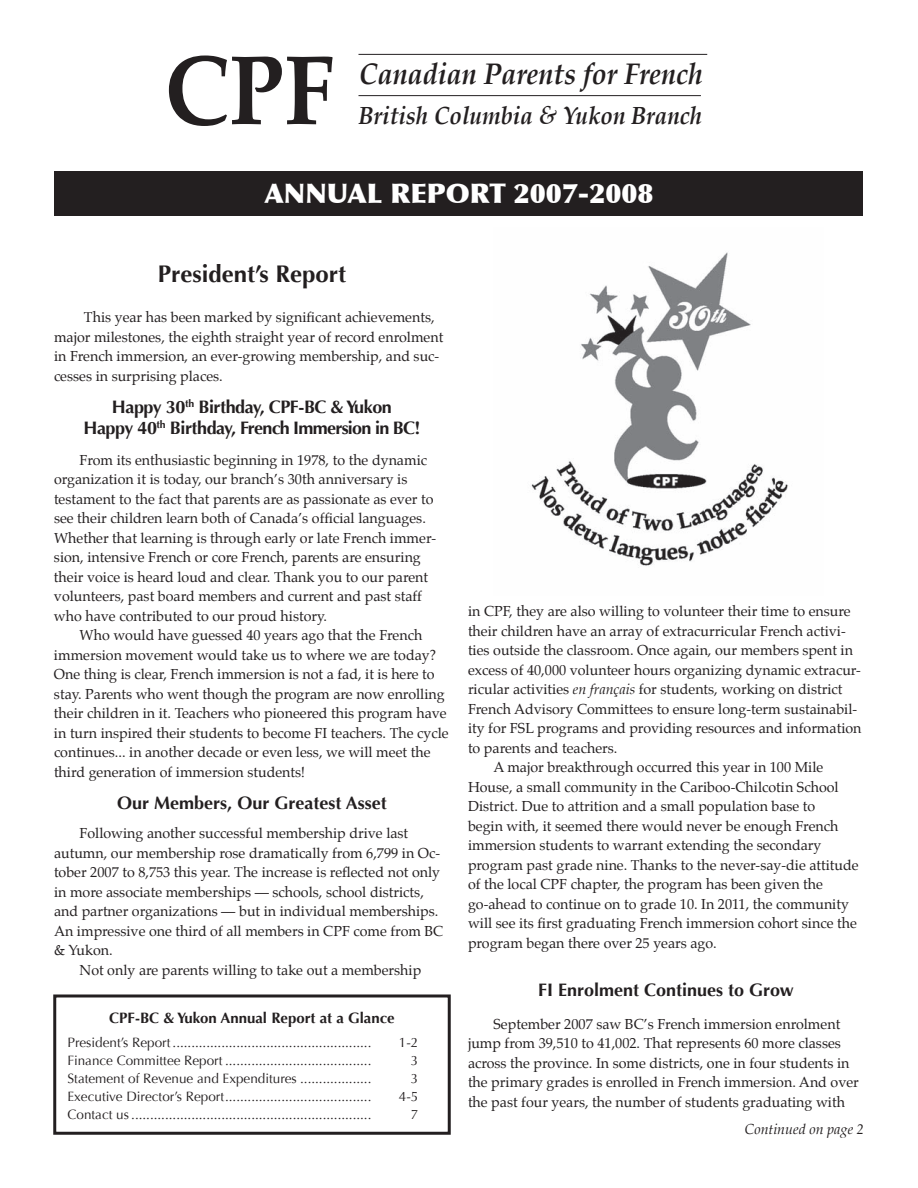
<style>
.page{position:relative;width:918px;height:1188px;background:#fff}
.page>*{position:absolute;margin:0;border:0;box-sizing:border-box;transform-origin:0 0}
.t1{font:700 99px "Palatino";color:#231f20;scale:.91 1}
.t2{font:italic 700 29.7px "Palatino";color:#231f20;scale:.91 1}
.t3{font:900 27px "Optima";color:#fff}
.t4{font:italic 700 24.75px "Palatino";color:#231f20;scale:.91 1}
.t5{font:700 24px "Optima";color:#231f20}
.t6{font:700 18px/21.6px "Optima";letter-spacing:-.025em;color:#231f20;text-align:center}
.t7{font:700 18px "Optima";color:#231f20}
.t8{font:700 15px "Optima";color:#231f20}
.t9{font:14.25px/19.5px "Palatino";color:#231f20}
.t10{font:italic 14.25px "Palatino";color:#231f20}
.t11{font:13.5px "Optima";color:#231f20}
.s1{font-style:italic}
</style>
<div class="page">
<div style="left:55px;top:172px;width:808px;height:44px;background:#231f20"></div>
<div style="left:53px;top:994px;width:398px;height:141px;border:3px solid #231f20"></div>
<hr style="left:358px;top:54px;width:349px;height:1px;background:#231f20">
<hr style="left:358px;top:95px;width:343px;height:1px;background:#231f20">
<img style="left:531px;top:252px;width:257px;height:314px">
<h1 class="t1" style="left:164px;top:29px;width:188px">CPF</h1>
<h2 class="t2" style="left:359px;top:56px;width:379px">Canadian Parents for French</h2>
<h3 class="t4" style="left:358px;top:100px;width:379px">British Columbia &amp; Yukon Branch</h3>
<h3 class="t3" style="left:264px;top:177px;width:391px">ANNUAL REPORT 2007-2008</h3>
<h3 class="t5" style="left:158px;top:259px;width:190px">President’s Report</h3>
<p class="t9" style="left:54px;top:309px;width:391px;text-indent:30px">This year has been marked by significant achievements, major milestones, the eighth straight year of record enrolment in French immersion, an ever-growing membership, and suc&shy;cesses in surprising places.</p>
<p class="t6" style="left:83px;top:396px;width:339px">Happy 30<sup>th</sup> Birthday, CPF-BC &amp; Yukon<br>Happy 40<sup>th</sup> Birthday, French Immersion in BC!</p>
<p class="t9" style="left:54px;top:451px;width:384px;text-indent:25px">From its enthusiastic beginning in 1978, to the dynamic organization it is today, our branch’s 30th anniversary is testament to the fact that parents are as passionate as ever to see their children learn both of Canada’s official languages.<br>Whether that learning is through early or late French immer&shy;sion, intensive French or core French, parents are ensuring their voice is heard loud and clear. Thank you to our parent volunteers, past board members and current and past staff who have contributed to our proud history.</p>
<p class="t9" style="left:54px;top:627px;width:396px;text-indent:25px">Who would have guessed 40 years ago that the French immersion movement would take us to where we are today?<br>One thing is clear, French immersion is not a fad, it is here to stay. Parents who went though the program are now enrolling their children in it. Teachers who pioneered this program have in turn inspired their students to become FI teachers. The cycle continues... in another decade or even less, we will meet the third generation of immersion students!</p>
<p class="t7" style="left:117px;top:792px;width:271px">Our Members, Our Greatest Asset</p>
<p class="t9" style="left:79px;top:825px;width:330px">Following another successful membership drive last</p>
<p class="t9" style="left:54px;top:844px;width:388px">autumn, our membership rose dramatically from 6,799 in Oc-</p>
<p class="t9" style="left:54px;top:864px;width:388px">tober 2007 to 8,753 this year. The increase is reflected not only</p>
<p class="t9" style="left:54px;top:883px;width:371px">in more associate memberships — schools, school districts,</p>
<p class="t9" style="left:54px;top:903px;width:386px">and partner organizations — but in individual memberships.</p>
<p class="t9" style="left:54px;top:922px;width:391px">An impressive one third of all members in CPF come from BC</p>
<p class="t9" style="left:54px;top:942px;width:60px">&amp; Yukon.</p>
<p class="t9" style="left:79px;top:961px;width:343px">Not only are parents willing to take out a membership</p>
<p class="t8" style="left:109px;top:1009px;width:287px">CPF-BC &amp; Yukon Annual Report at a Glance</p>
<p class="t11" style="left:67px;top:1035px;width:305px">President’s Report .....................................................</p>
<p class="t11" style="left:399px;top:1035px;width:21px">1-2</p>
<p class="t11" style="left:67px;top:1053px;width:305px">Finance Committee Report .......................................</p>
<p class="t11" style="left:411px;top:1053px;width:9px">3</p>
<p class="t11" style="left:67px;top:1071px;width:305px">Statement of Revenue and Expenditures ...................</p>
<p class="t11" style="left:411px;top:1071px;width:9px">3</p>
<p class="t11" style="left:67px;top:1089px;width:305px">Executive Director’s Report .......................................</p>
<p class="t11" style="left:399px;top:1089px;width:21px">4-5</p>
<p class="t11" style="left:67px;top:1107px;width:305px">Contact us ................................................................</p>
<p class="t11" style="left:411px;top:1107px;width:9px">7</p>
<p class="t9" style="left:468px;top:603px;width:384px">in CPF, they are also willing to volunteer their time to ensure</p>
<p class="t9" style="left:468px;top:622px;width:379px">their children have an array of extracurricular French activi-</p>
<p class="t9" style="left:468px;top:642px;width:386px">ties outside the classroom. Once again, our members spent in</p>
<p class="t9" style="left:468px;top:661px;width:395px">excess of 40,000 volunteer hours organizing dynamic extracur-</p>
<p class="t9" style="left:468px;top:681px;width:376px">ricular activities <span class="s1">en français</span> for students, working on district</p>
<p class="t9" style="left:468px;top:700px;width:391px">French Advisory Committees to ensure long-term sustainabil-</p>
<p class="t9" style="left:468px;top:720px;width:395px">ity for FSL programs and providing resources and information</p>
<p class="t9" style="left:468px;top:739px;width:151px">to parents and teachers.</p>
<p class="t9" style="left:493px;top:759px;width:331px">A major breakthrough occurred this year in 100 Mile</p>
<p class="t9" style="left:468px;top:778px;width:372px">House, a small community in the Cariboo-Chilcotin School</p>
<p class="t9" style="left:468px;top:798px;width:349px">District. Due to attrition and a small population base to</p>
<p class="t9" style="left:468px;top:817px;width:372px">begin with, it seemed there would never be enough French</p>
<p class="t9" style="left:468px;top:837px;width:355px">immersion students to warrant extending the secondary</p>
<p class="t9" style="left:468px;top:856px;width:392px">program past grade nine. Thanks to the never-say-die attitude</p>
<p class="t9" style="left:468px;top:876px;width:357px">of the local CPF chapter, the program has been given the</p>
<p class="t9" style="left:468px;top:895px;width:383px">go-ahead to continue on to grade 10. In 2011, the community</p>
<p class="t9" style="left:468px;top:915px;width:390px">will see its first graduating French immersion cohort since the</p>
<p class="t9" style="left:468px;top:934px;width:250px">program began there over 25 years ago.</p>
<p class="t7" style="left:538px;top:979px;width:257px">FI Enrolment Continues to Grow</p>
<p class="t9" style="left:468px;top:1016px;width:392px;text-indent:26px">September 2007 saw BC’s French immersion enrolment jump from 39,510 to 41,002. That represents 60 more classes across the province. In some districts, one in four students in the primary grades is enrolled in French immersion. And over the past four years, the number of students graduating with</p>
<p class="t10" style="left:745px;top:1121px;width:121px">Continued on page 2</p>
</div>
